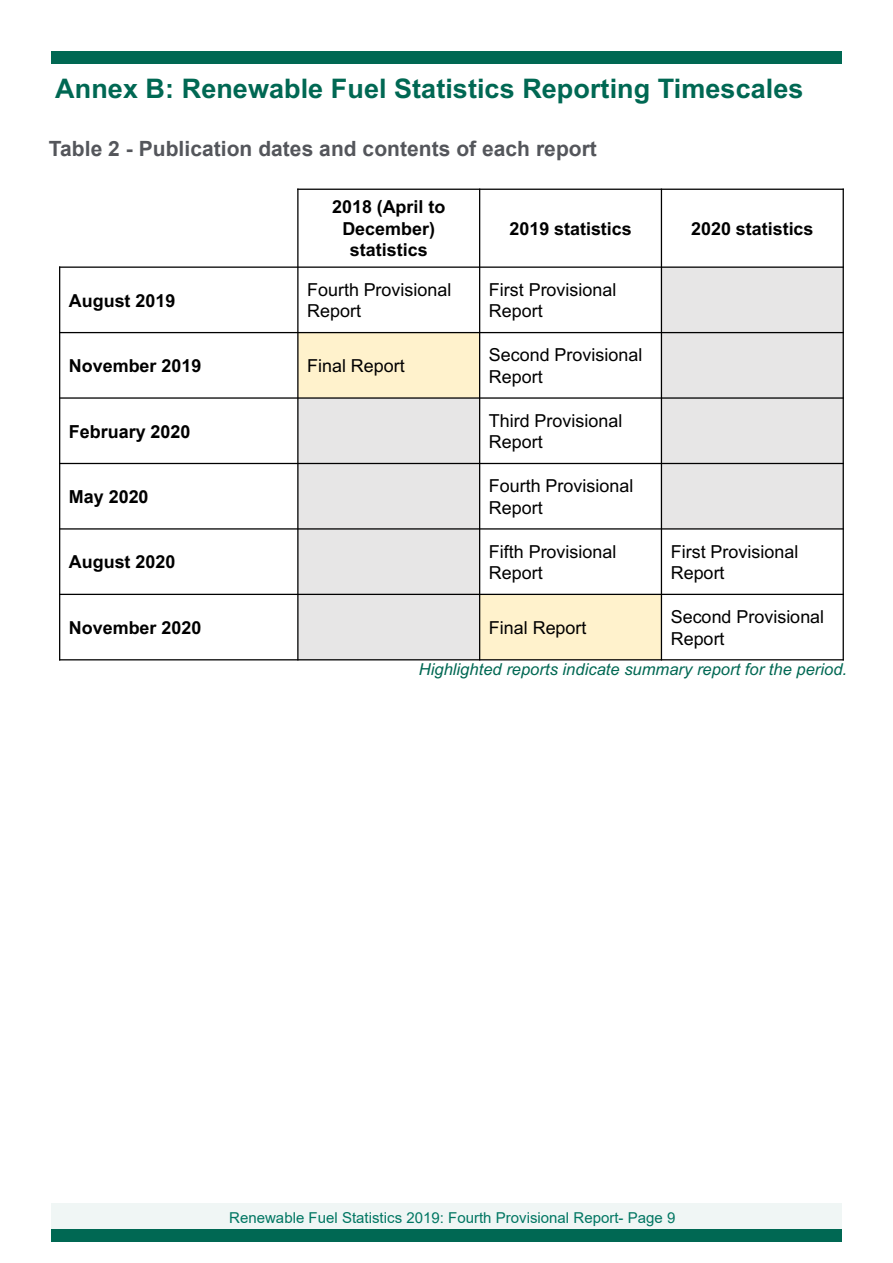
<style>
.page{position:relative;width:893px;height:1263px;background:#fff}
.page>*{position:absolute;margin:0;border:0;box-sizing:border-box;transform-origin:0 0}
.Page_Titles{font:27px "Arial Bold MT2";color:#006853}
.Sub-subtitles{font:700 21px "Arial";color:#54565b}
.t1{font:18px/21.6px "Arial MT2";color:#000}
.t2{font:18px/21.6px "Arial Bold MT2";color:#000;text-align:center}
.t3{font:700 18px "Arial";color:#000}
.Subtitles{font:italic 16.5px "Arial";color:#006853}
.t4{font:15px "Arial";color:#007662}
</style>
<div class="page">
<div style="left:51px;top:1203px;width:791px;height:26px;background:#f0f6f5"></div>
<div style="left:51px;top:1229px;width:791px;height:13px;background:#006853"></div>
<div style="left:51px;top:51px;width:791px;height:13px;background:#006853"></div>
<div style="left:661px;top:267px;width:182px;height:66px;background:#e7e6e6"></div>
<div style="left:298px;top:333px;width:182px;height:65px;background:#fff2cc"></div>
<div style="left:661px;top:333px;width:182px;height:65px;background:#e7e6e6"></div>
<div style="left:298px;top:398px;width:182px;height:65px;background:#e7e6e6"></div>
<div style="left:661px;top:398px;width:182px;height:65px;background:#e7e6e6"></div>
<div style="left:298px;top:463px;width:182px;height:66px;background:#e7e6e6"></div>
<div style="left:661px;top:463px;width:182px;height:66px;background:#e7e6e6"></div>
<div style="left:298px;top:529px;width:182px;height:65px;background:#e7e6e6"></div>
<div style="left:298px;top:594px;width:182px;height:66px;background:#e7e6e6"></div>
<div style="left:480px;top:594px;width:181px;height:66px;background:#fff2cc"></div>
<hr style="left:297px;top:189px;width:1px;height:471px;background:#000">
<hr style="left:479px;top:189px;width:1px;height:471px;background:#000">
<hr style="left:661px;top:189px;width:1px;height:471px;background:#000">
<hr style="left:59px;top:266px;width:785px;height:2px;background:#000">
<hr style="left:59px;top:332px;width:785px;height:1px;background:#000">
<hr style="left:59px;top:397px;width:785px;height:2px;background:#000">
<hr style="left:59px;top:463px;width:785px;height:1px;background:#000">
<hr style="left:59px;top:528px;width:785px;height:2px;background:#000">
<hr style="left:59px;top:594px;width:785px;height:1px;background:#000">
<hr style="left:59px;top:266px;width:1px;height:394px;background:#000">
<hr style="left:843px;top:189px;width:1px;height:471px;background:#000">
<hr style="left:297px;top:189px;width:547px;height:1px;background:#000">
<hr style="left:59px;top:659px;width:785px;height:1px;background:#000">
<p class="Page_Titles" style="left:55px;top:70px;width:750px">Annex B: Renewable Fuel Statistics Reporting Timescales</p>
<h3 class="Sub-subtitles" style="left:49px;top:133px;width:550px">Table 2 - Publication dates and contents of each report</h3>
<p class="t2" style="left:332px;top:196px;width:115px">2018 (April to<br>December) statistics</p>
<p class="t2" style="left:509px;top:218px;width:124px">2019 statistics</p>
<p class="t2" style="left:691px;top:218px;width:124px">2020 statistics</p>
<p class="t2" style="left:69px;top:290px;width:108px">August 2019</p>
<p class="t1" style="left:307px;top:279px;width:146px">Fourth Provisional<br>Report</p>
<p class="t1" style="left:489px;top:279px;width:129px">First Provisional<br>Report</p>
<p class="t2" style="left:69px;top:355px;width:134px">November 2019</p>
<p class="t1" style="left:307px;top:355px;width:99px">Final Report</p>
<p class="t1" style="left:489px;top:344px;width:155px">Second Provisional<br>Report</p>
<p class="t3" style="left:69px;top:418px;width:123px">February 2020</p>
<p class="t1" style="left:489px;top:409px;width:135px">Third Provisional<br>Report</p>
<p class="t3" style="left:69px;top:484px;width:81px">May 2020</p>
<p class="t1" style="left:489px;top:475px;width:146px">Fourth Provisional<br>Report</p>
<p class="t2" style="left:69px;top:551px;width:108px">August 2020</p>
<p class="t1" style="left:489px;top:540px;width:129px">Fifth Provisional<br>Report</p>
<p class="t1" style="left:671px;top:540px;width:129px">First Provisional<br>Report</p>
<p class="t2" style="left:69px;top:617px;width:134px">November 2020</p>
<p class="t1" style="left:489px;top:617px;width:99px">Final Report</p>
<p class="t1" style="left:671px;top:606px;width:155px">Second Provisional<br>Report</p>
<h3 class="Subtitles" style="left:419px;top:659px;width:430px">Highlighted reports indicate summary report for the period.</h3>
<p class="t4" style="left:229px;top:1207px;width:448px">Renewable Fuel Statistics 2019: Fourth Provisional Report- Page 9</p>
</div>
